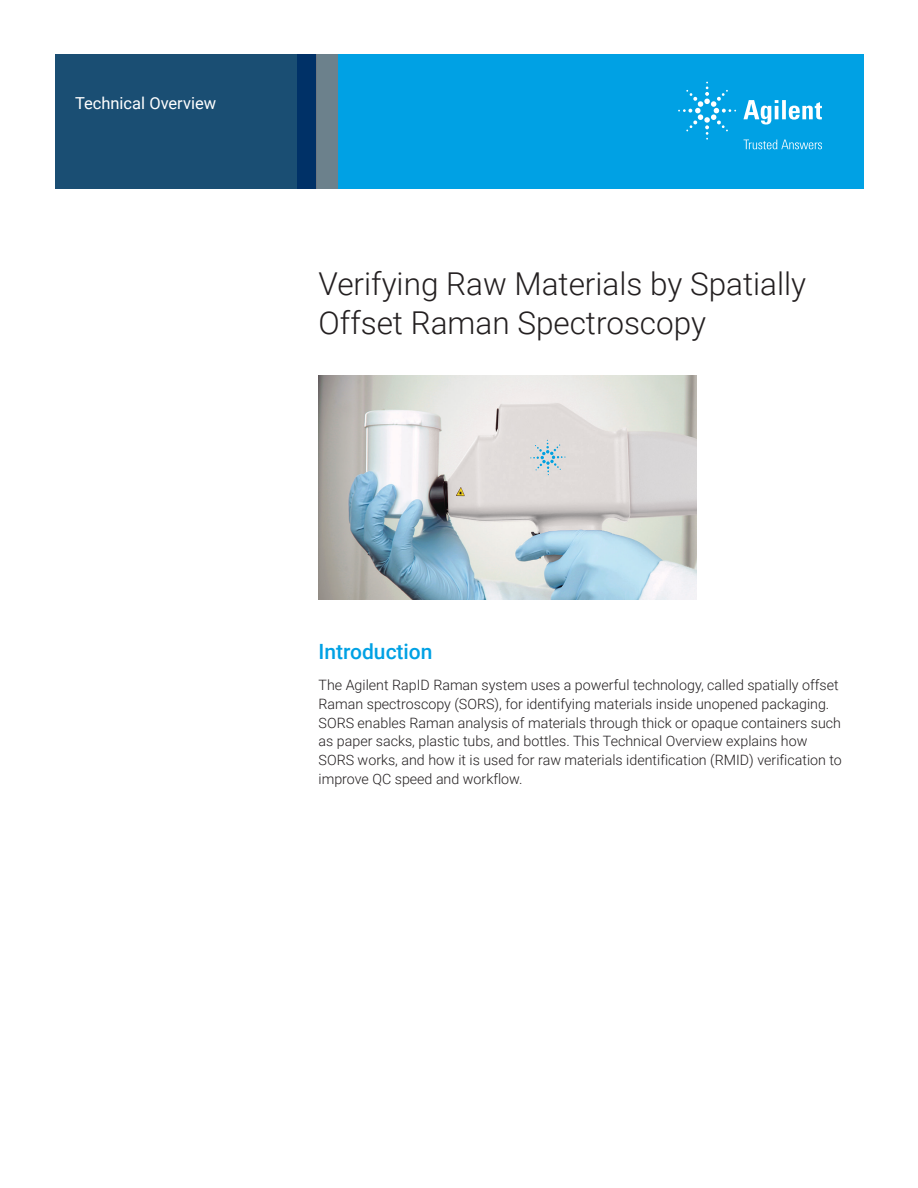
<style>
.page{position:relative;width:918px;height:1188px;background:#fff}
.page>*{position:absolute;margin:0;border:0;box-sizing:border-box;transform-origin:0 0}
.t1{font:300 31.5px/39px "Roboto";color:#231f20}
.Header_1{font:500 21px "Roboto";color:#00a1e4}
.Doctype{font:16.5px "Roboto";color:#fff}
.Text{font:300 14.25px/18.8px "Roboto";color:#231f20}
</style>
<div class="page">
<div style="left:297px;top:54px;width:567px;height:135px;background:#00a1e4"></div>
<svg style="left:55px;top:54px;width:261px;height:135px;background:#184b72"></svg>
<div style="left:316px;top:54px;width:22px;height:135px;background:#6c818c"></div>
<img style="left:319px;top:376px;width:378px;height:223px">
<svg style="left:743px;top:100px;width:79px;height:25px"></svg>
<svg style="left:678px;top:82px;width:58px;height:58px"></svg>
<svg style="left:744px;top:140px;width:78px;height:9px"></svg>
<p class="Doctype" style="left:75px;top:91px;width:143px">Technical Overview</p>
<p class="t1" style="left:319px;top:263px;width:489px">Verifying Raw Materials by Spatially<br>Offset Raman Spectroscopy</p>
<p class="Header_1" style="left:319px;top:637px;width:116px">Introduction</p>
<p class="Text" style="left:319px;top:675px;width:525px">The Agilent RapID Raman system uses a powerful technology, called spatially offset Raman spectroscopy (SORS), for identifying materials inside unopened packaging.<br>SORS enables Raman analysis of materials through thick or opaque containers such as paper sacks, plastic tubs, and bottles. This Technical Overview explains how SORS works, and how it is used for raw materials identification (RMID) verification to improve QC speed and workflow.</p>
</div>
